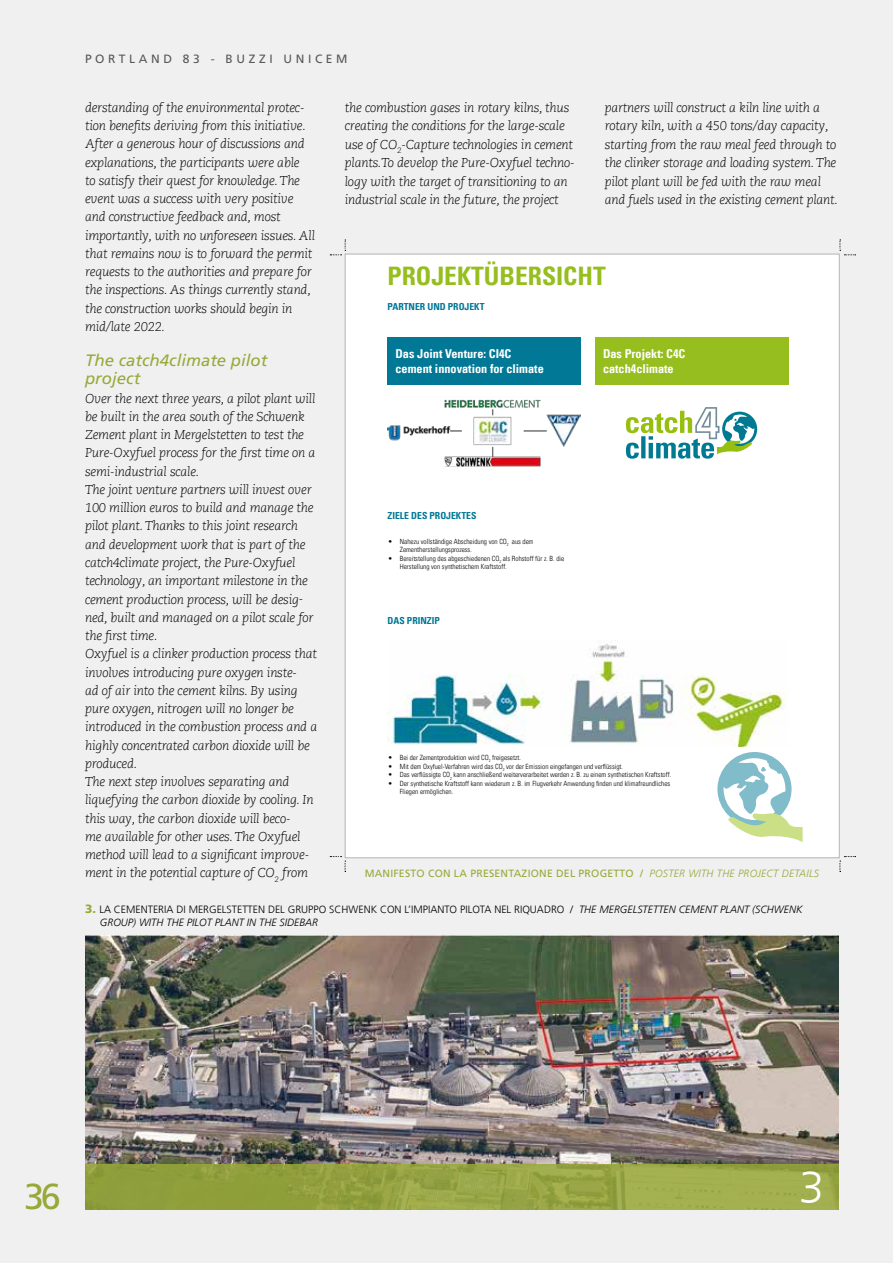
<style>
.page{position:relative;width:893px;height:1263px;background:#f0f0f1}
.page>*{position:absolute;margin:0;border:0;box-sizing:border-box;transform-origin:0 0}
.t1{font:300 45px "Frutiger LT Com";color:#fff}
.t2{font:36px "Frutiger LT Com";color:#98a938}
.t3{font:25.5px "Univers Com 67 Bold Cond";color:#96be1e}
.t4{font:italic 16.5px/18.3px "Frutiger LT Com";color:#98a938}
.t5{font:italic 300 12.75px/18.3px "Caecilia Com 46";letter-spacing:-.02em;color:#000}
.t6{font:12.3px/14.7px "Univers Com 67 Bold Cond";color:#fff}
.t7{font:12px "Frutiger LT Com";color:#58585a}
.t8{font:300 10.5px/13.5px "Frutiger LT Com";color:#000}
.t9{font:10.5px "Frutiger LT Com";letter-spacing:.02em;color:#98a938}
.t10{font:9.75px "Univers Com 67 Bold Cond";color:#007896}
.t11{font:7.2px/8.6px "Univers Com 47 Light Cond";color:#000}
.s1{font-weight:300;font-style:italic}
.s2{font-weight:900;font-size:12px;color:#98a938}
.s3{font-style:italic}
</style>
<div class="page">
<img style="left:85px;top:935px;width:754px;height:229px">
<svg style="left:85px;top:1164px;width:754px;height:46px;background:#97a544"></svg>
<div style="left:345px;top:254px;width:494px;height:604px;background:#fff"></div>
<img style="left:388px;top:640px;width:398px;height:107px">
<svg style="left:717px;top:752px;width:85px;height:90px"></svg>
<div style="left:388px;top:337px;width:193px;height:48px;background:#007896"></div>
<div style="left:595px;top:337px;width:193px;height:48px;background:#96be1e"></div>
<img style="left:388px;top:399px;width:193px;height:68px">
<svg style="left:626px;top:407px;width:131px;height:52px"></svg>
<svg style="left:330px;top:240px;width:16px;height:15px"></svg>
<svg style="left:840px;top:240px;width:16px;height:15px"></svg>
<svg style="left:330px;top:856px;width:16px;height:16px"></svg>
<svg style="left:839px;top:856px;width:17px;height:16px"></svg>
<p class="t7" style="left:85px;top:51px;width:11px">PORTL</p>
<p class="t7" style="left:139px;top:51px;width:23px">A ND</p>
<p class="t7" style="left:183px;top:51px;width:53px">8 3 - BUZZI</p>
<p class="t7" style="left:284px;top:51px;width:10px">UNI</p>
<p class="t7" style="left:315px;top:51px;width:22px">C EM</p>
<p class="t5" style="left:85px;top:98px;width:232px">derstanding of the environmental protec&shy;tion benefits deriving from this initiative.<br>After a generous hour of discussions and explanations, the participants were able<br>to satisfy their quest for knowledge. The event was a success with very positive and constructive feedback and, most importantly, with no unforeseen issues. All that remains now is to forward the permit requests to the authorities and prepare for the inspections. As things currently stand, the construction works should begin in mid/late 2022.</p>
<p class="t4" style="left:85px;top:351px;width:184px">The catch4climate pilot project</p>
<p class="t5" style="left:85px;top:389px;width:234px">Over the next three years, a pilot plant will be built in the area south of the Schwenk Zement plant in Mergelstetten to test the Pure-Oxyfuel process for the first time on a semi-industrial scale.<br>The joint venture partners will invest over 100 million euros to build and manage the pilot plant. Thanks to this joint research and development work that is part of the catch4climate project, the Pure-Oxyfuel technology, an important milestone in the cement production process, will be desig&shy;ned, built and managed on a pilot scale for the first time.<br>Oxyfuel is a clinker production process that involves introducing pure oxygen inste-<br>ad of air into the cement kilns. By using pure oxygen, nitrogen will no longer be introduced in the combustion process and a highly concentrated carbon dioxide will be produced.<br>The next step involves separating and liquefying the carbon dioxide by cooling. In this way, the carbon dioxide will beco-<br>me available for other uses. The Oxyfuel method will lead to a significant improve&shy;ment in the potential capture of CO<sub>2</sub> from</p>
<p class="t5" style="left:345px;top:98px;width:231px">the combustion gases in rotary kilns, thus creating the conditions for the large-scale use of CO<sub>2</sub>-Capture technologies in cement plants.To develop the Pure-Oxyfuel techno&shy;logy with the target of transitioning to an industrial scale in the future, the project</p>
<p class="t5" style="left:605px;top:98px;width:235px">partners will construct a kiln line with a rotary kiln, with a 450 tons/day capacity, starting from the raw meal feed through to the clinker storage and loading system. The pilot plant will be fed with the raw meal and fuels used in the existing cement plant.</p>
<h3 class="t3" style="left:388px;top:261px;width:220px">PROJEKTÜBERSICHT</h3>
<p class="t10" style="left:388px;top:301px;width:98px">PARTNER UND PROJEKT</p>
<p class="t6" style="left:395px;top:346px;width:150px">Das Joint Venture: CI4C cement innovation for climate</p>
<p class="t6" style="left:603px;top:346px;width:84px">Das Projekt: C4C catch4climate</p>
<p class="t10" style="left:388px;top:510px;width:90px">ZIELE DES PROJEKTES</p>
<p class="t11" style="left:400px;top:537px;width:135px;text-indent:-12px">• Nahezu vollständige Abscheidung von CO<sub>2</sub> aus dem<br>Zementherstellungsprozess.</p>
<p class="t11" style="left:400px;top:554px;width:166px;text-indent:-12px">• Bereitstellung des abgeschiedenen CO<sub>2</sub> als Rohstoff für z. B. die<br>Herstellung von synthetischem Kraftstoff.</p>
<p class="t10" style="left:388px;top:615px;width:54px">DAS PRINZIP</p>
<p class="t11" style="left:388px;top:753px;width:134px">• Bei der Zementproduktion wird CO<sub>2</sub> freigesetzt.</p>
<p class="t11" style="left:388px;top:762px;width:236px">• Mit dem Oxyfuel-Verfahren wird das CO<sub>2</sub> vor der Emission eingefangen und verflüssigt.</p>
<p class="t11" style="left:388px;top:770px;width:285px">• Das verflüssigte CO<sub>2</sub> kann anschließend weiterverarbeitet werden z. B. zu einem synthetischen Kraftstoff.</p>
<p class="t11" style="left:400px;top:779px;width:272px;text-indent:-12px">• Der synthetische Kraftstoff kann wiederum z. B. im Flugverkehr Anwendung finden und klimafreundliches<br>Fliegen ermöglichen.</p>
<p class="t9" style="left:365px;top:866px;width:456px">MA NIFESTO CON LA PRESENTAZIONE DEL PROGETTO / <span class="s1">POSTER WITH THE PROJECT DETAILS</span></p>
<p class="t8" style="left:100px;top:902px;width:704px;text-indent:-15px"><span class="s2">3.</span> LA CEMENTERIA DI M ERGELSTETTEN DEL GRUPPO SCHWENK CON L’IMPIANTO PILOTA NEL RIQUADRO / <span class="s3">THE MERGELSTETTEN CEMENT PLANT (SCHWENK<br>GROUP) WITH THE PILOT PLANT IN THE SIDEBAR</span></p>
<h2 class="t2" style="left:24px;top:1174px;width:38px">36</h2>
<h1 class="t1" style="left:799px;top:1160px;width:27px">3</h1>
</div>
